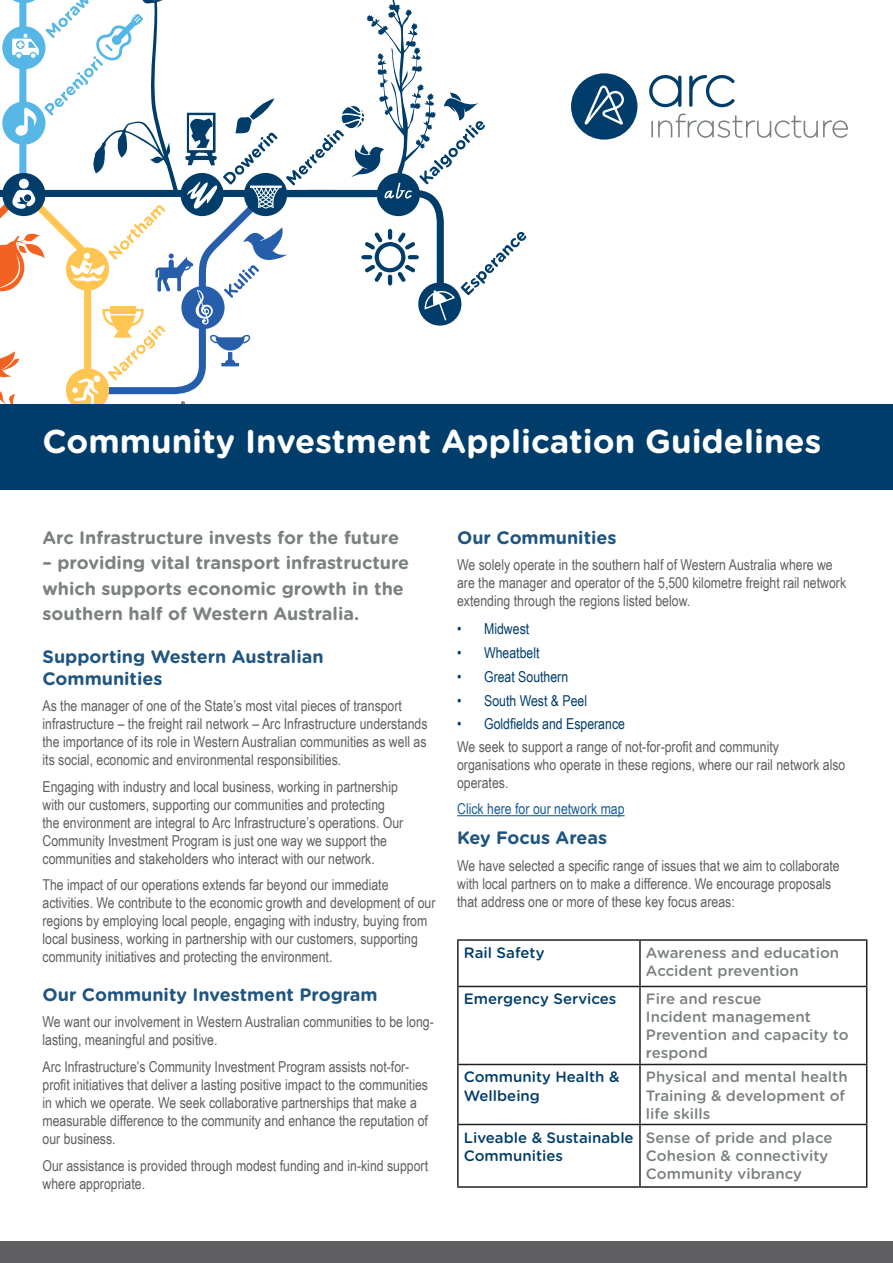
<style>
.page{position:relative;width:893px;height:1263px;background:#fff}
.page>*{position:absolute;margin:0;border:0;box-sizing:border-box;transform-origin:0 0}
.t1{font:700 33px "Gotham Rounded";color:#fff}
.t2{font:700 18px/25.5px "Gotham Rounded";color:#7b8080}
.t3{font:700 18px/21.6px "Gotham Rounded";color:#1f5581}
.t4{font:15px/18px "Arial Narrow";color:#5f5f62}
.t5{font:500 15px/18px "Gotham Rounded";color:#7b8080}
.t6{font:500 15px/18px "Gotham Rounded";color:#003d6a}
.t7{font:15px "Arial Narrow";color:#003d6a}
.t8{font:15px "Arial Narrow";color:#175d9e}
</style>
<div class="page">
<hr style="left:457px;top:815px;width:168px;height:1px;background:#175d9e">
<hr style="left:457px;top:939px;width:183px;height:2px;background:#231f20">
<hr style="left:457px;top:941px;width:2px;height:45px;background:#231f20">
<hr style="left:640px;top:939px;width:227px;height:2px;background:#231f20">
<hr style="left:639px;top:941px;width:2px;height:45px;background:#231f20">
<hr style="left:866px;top:941px;width:1px;height:45px;background:#231f20">
<hr style="left:457px;top:986px;width:183px;height:1px;background:#231f20">
<hr style="left:457px;top:987px;width:2px;height:77px;background:#231f20">
<hr style="left:640px;top:986px;width:227px;height:1px;background:#231f20">
<hr style="left:639px;top:987px;width:2px;height:77px;background:#231f20">
<hr style="left:866px;top:987px;width:1px;height:77px;background:#231f20">
<hr style="left:457px;top:1064px;width:183px;height:1px;background:#231f20">
<hr style="left:457px;top:1065px;width:2px;height:59px;background:#231f20">
<hr style="left:640px;top:1064px;width:227px;height:1px;background:#231f20">
<hr style="left:639px;top:1065px;width:2px;height:59px;background:#231f20">
<hr style="left:866px;top:1065px;width:1px;height:59px;background:#231f20">
<hr style="left:457px;top:1124px;width:183px;height:1px;background:#231f20">
<hr style="left:457px;top:1125px;width:2px;height:61px;background:#231f20">
<hr style="left:640px;top:1124px;width:227px;height:1px;background:#231f20">
<hr style="left:639px;top:1125px;width:2px;height:61px;background:#231f20">
<hr style="left:866px;top:1125px;width:1px;height:61px;background:#231f20">
<hr style="left:457px;top:1186px;width:183px;height:2px;background:#231f20">
<hr style="left:640px;top:1186px;width:227px;height:2px;background:#231f20">
<div style="left:0;top:1242px;width:893px;height:21px;background:#5f5f62"></div>
<div style="left:0;top:404px;width:893px;height:85px;background:#003d6a"></div>
<svg style="left:649px;top:75px;width:86px;height:32px"></svg>
<svg style="left:651px;top:114px;width:197px;height:24px"></svg>
<div style="left:571px;top:73px;width:66px;height:67px;background:#003d6a;border-radius:50%"></div>
<svg style="left:584px;top:86px;width:40px;height:39px"></svg>
<svg style="left:0;top:0;width:526px;height:404px"></svg>
<h1 class="t1" style="left:43px;top:417px;width:780px">Community Investment Application Guidelines</h1>
<p class="t2" style="left:43px;top:524px;width:358px">Arc Infrastructure invests for the future</p>
<p class="t2" style="left:43px;top:549px;width:368px">– providing vital transport infrastructure which supports economic growth in the southern half of Western Australia.</p>
<p class="t3" style="left:43px;top:645px;width:283px">Supporting Western Australian<br>Communities</p>
<p class="t4" style="left:43px;top:696px;width:386px">As the manager of one of the State’s most vital pieces of transport infrastructure – the freight rail network – Arc Infrastructure understands the importance of its role in Western Australian communities as well as its social, economic and environmental responsibilities.</p>
<p class="t4" style="left:43px;top:777px;width:362px">Engaging with industry and local business, working in partnership with our customers, supporting our communities and protecting the environment are integral to Arc Infrastructure’s operations. Our Community Investment Program is just one way we support the communities and stakeholders who interact with our network.</p>
<p class="t4" style="left:43px;top:875px;width:394px">The impact of our operations extends far beyond our immediate activities. We contribute to the economic growth and development of our regions by employing local people, engaging with industry, buying from local business, working in partnership with our customers, supporting community initiatives and protecting the environment.</p>
<p class="t3" style="left:43px;top:983px;width:337px">Our Community Investment Program</p>
<p class="t4" style="left:43px;top:1013px;width:393px">We want our involvement in Western Australian communities to be long&shy;lasting, meaningful and positive.</p>
<p class="t4" style="left:43px;top:1057px;width:387px">Arc Infrastructure’s Community Investment Program assists not-for&shy;profit initiatives that deliver a lasting positive impact to the communities in which we operate. We seek collaborative partnerships that make a measurable difference to the community and enhance the reputation of our business.</p>
<p class="t4" style="left:43px;top:1156px;width:387px">Our assistance is provided through modest funding and in-kind support where appropriate.</p>
<p class="t3" style="left:457px;top:526px;width:161px">Our Communities</p>
<p class="t4" style="left:457px;top:555px;width:391px">We solely operate in the southern half of Western Australia where we are the manager and operator of the 5,500 kilometre freight rail network extending through the regions listed below.</p>
<p class="t7" style="left:457px;top:618px;width:74px">• Midwest</p>
<p class="t7" style="left:457px;top:642px;width:84px">• Wheatbelt</p>
<p class="t7" style="left:457px;top:665px;width:113px">• Great Southern</p>
<p class="t7" style="left:457px;top:689px;width:132px">• South West &amp; Peel</p>
<p class="t7" style="left:457px;top:713px;width:169px">• Goldfields and Esperance</p>
<p class="t4" style="left:457px;top:737px;width:390px">We seek to support a range of not-for-profit and community organisations who operate in these regions, where our rail network also operates.</p>
<p class="t8" style="left:457px;top:798px;width:169px">Click here for our network map</p>
<p class="t3" style="left:457px;top:826px;width:152px">Key Focus Areas</p>
<p class="t4" style="left:457px;top:856px;width:384px">We have selected a specific range of issues that we aim to collaborate with local partners on to make a difference. We encourage proposals that address one or more of these key focus areas:</p>
<p class="t6" style="left:464px;top:943px;width:82px">Rail Safety</p>
<p class="t5" style="left:646px;top:943px;width:195px">Awareness and education<br>Accident prevention</p>
<p class="t6" style="left:464px;top:989px;width:154px">Emergency Services</p>
<p class="t5" style="left:646px;top:989px;width:204px">Fire and rescue<br>Incident management<br>Prevention and capacity to respond</p>
<p class="t6" style="left:464px;top:1067px;width:157px">Community Health &amp;<br>Wellbeing</p>
<p class="t5" style="left:646px;top:1067px;width:203px">Physical and mental health<br>Training &amp; development of life skills</p>
<p class="t6" style="left:464px;top:1127px;width:171px">Liveable &amp; Sustainable<br>Communities</p>
<p class="t5" style="left:646px;top:1127px;width:188px">Sense of pride and place<br>Cohesion &amp; connectivity<br>Community vibrancy</p>
</div>
